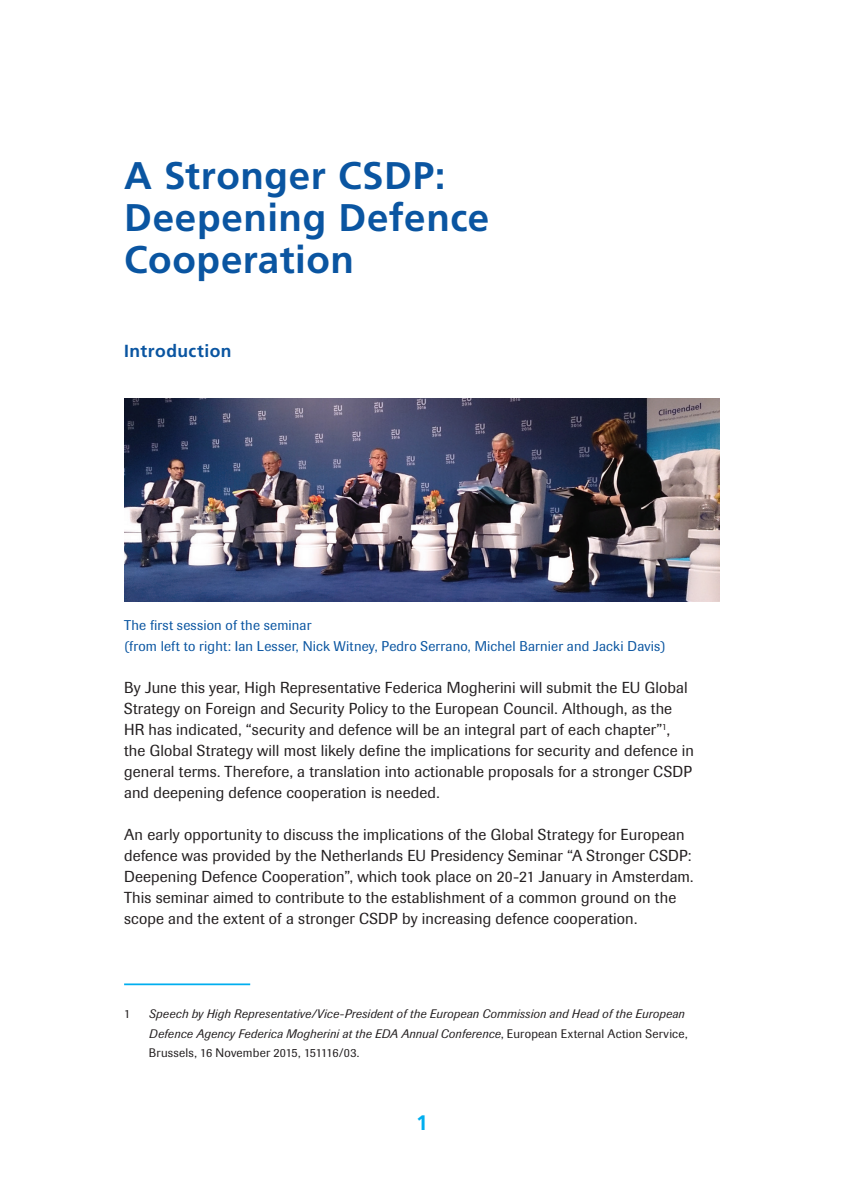
<style>
.page{position:relative;width:844px;height:1191px;background:#fff}
.page>*{position:absolute;margin:0;border:0;box-sizing:border-box;transform-origin:0 0}
.t1{font:700 38.5px/42px "Frutiger LT Std";letter-spacing:.015em;color:#0a55a1}
.t2{font:700 21px "Frutiger LT Std";color:#00aeef}
.t3{font:700 17.5px "Frutiger LT Std";letter-spacing:.025em;color:#0a55a1}
.t4{font:15.75px/21px "Imago";letter-spacing:.01em;color:#231f20}
.t5{font:14px/21px "Imago";letter-spacing:.015em;color:#0a55a1}
.t6{font:italic 12.25px/19.2px "Imago";letter-spacing:.02em;color:#231f20}
.t7{font:12.25px "Imago";color:#231f20}
.s1{font-style:normal}
</style>
<div class="page">
<img style="left:124px;top:398px;width:595px;height:204px">
<hr style="left:124px;top:983px;width:126px;height:2px;background:#00aeef">
<h1 class="t1" style="left:124px;top:155px;width:366px">A Stronger CSDP:<br>Deepening Defence<br>Cooperation</h1>
<p class="t3" style="left:124px;top:341px;width:109px">Introduction</p>
<p class="t5" style="left:124px;top:615px;width:542px">The first session of the seminar<br>(from left to right: Ian Lesser, Nick Witney, Pedro Serrano, Michel Barnier and Jacki Davis)</p>
<p class="t4" style="left:124px;top:677px;width:571px">By June this year, High Representative Federica Mogherini will submit the EU Global Strategy on Foreign and Security Policy to the European Council. Although, as the HR has indicated, “security and defence will be an integral part of each chapter”<sup>1</sup>, the Global Strategy will most likely define the implications for security and defence in general terms. Therefore, a translation into actionable proposals for a stronger CSDP and deepening defence cooperation is needed.</p>
<p class="t4" style="left:124px;top:824px;width:570px">An early opportunity to discuss the implications of the Global Strategy for European defence was provided by the Netherlands EU Presidency Seminar “A Stronger CSDP:<br>Deepening Defence Cooperation”, which took place on 20-21 January in Amsterdam.<br>This seminar aimed to contribute to the establishment of a common ground on the scope and the extent of a stronger CSDP by increasing defence cooperation.</p>
<p class="t7" style="left:124px;top:1007px;width:8px">1</p>
<p class="t6" style="left:149px;top:1004px;width:540px">Speech by High Representative/Vice-President of the European Commission and Head of the European<br>Defence Agency Federica Mogherini at the EDA Annual Conference<span class="s1">, European External Action Service,<br>Brussels, 16 November 2015, 151116/03.</span></p>
<h2 class="t2" style="left:416px;top:1110px;width:13px">1</h2>
</div>
